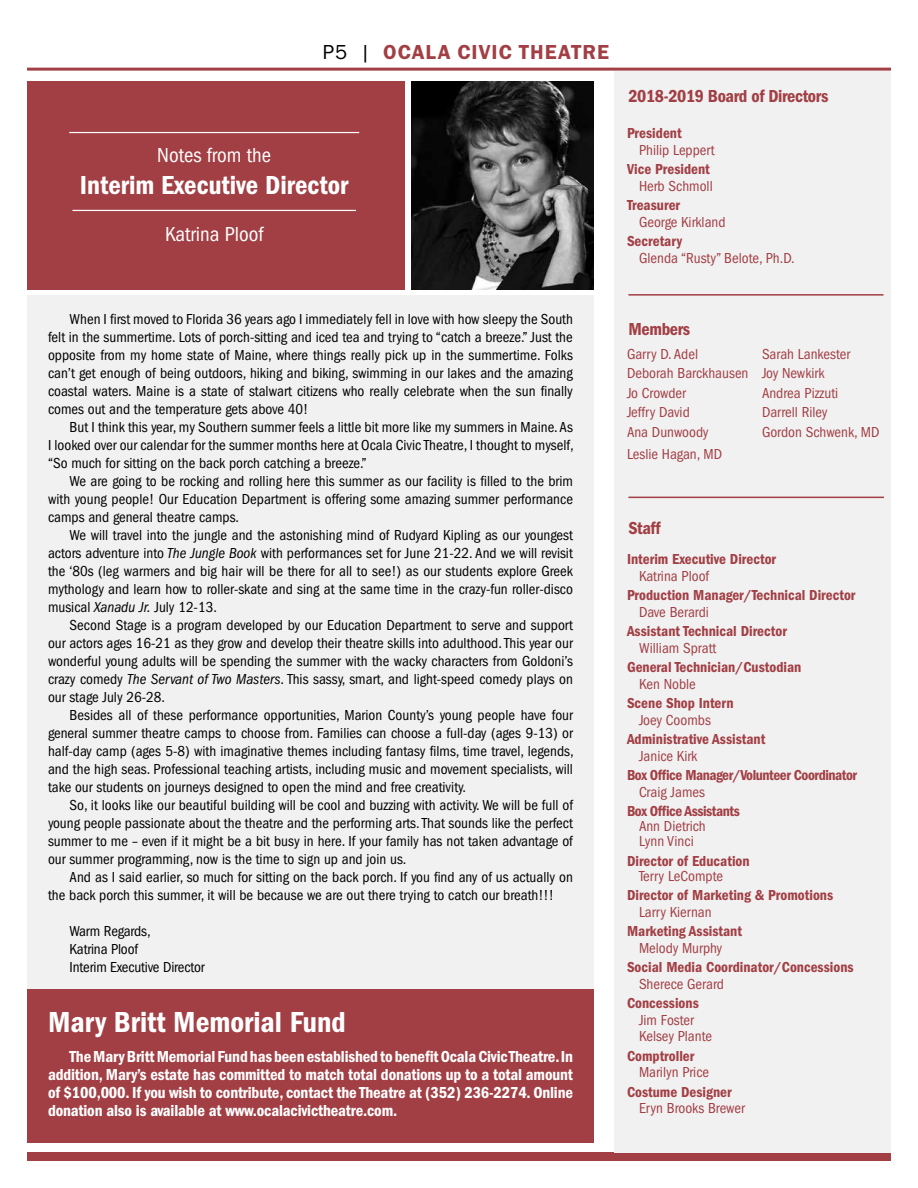
<style>
.page{position:relative;width:918px;height:1188px;background:#fff}
.page>*{position:absolute;margin:0;border:0;box-sizing:border-box;transform-origin:0 0}
.t1{font:600 condensed 30px "Franklin Gothic";color:#fff}
.t2{font:600 condensed 27px "Franklin Gothic";color:#fff}
.t3{font:condensed 21px "Franklin Gothic";color:#fff}
.t4{font:21px "Franklin Gothic URW Dem";letter-spacing:.05em;color:#a23f44}
.t5{font:600 condensed 18px "Franklin Gothic";letter-spacing:-.02em;color:#a23f44}
.t6{font:600 condensed 16.5px/18px "Franklin Gothic";letter-spacing:-.01em;color:#fff;text-align:justify}
.t7{font:condensed 15px/18px "Franklin Gothic";color:#000;text-align:justify}
.t8{font:condensed 15px/19.5px "Franklin Gothic";color:#a23f44}
.t9{font:600 condensed 15px "Franklin Gothic";color:#a23f44}
.t10{font:600 condensed 15px "Franklin Gothic";letter-spacing:-.03em;color:#a23f44}
.s1{font-family:"Franklin Gothic URW Boo";color:#000}
.s2{font-style:italic}
</style>
<div class="page">
<div style="left:27px;top:1153px;width:864px;height:8px;background:#a23f44"></div>
<hr style="left:27px;top:68px;width:864px;height:3px;background:#a23f44">
<div style="left:27px;top:295px;width:567px;height:845px;background:#f1f1f2"></div>
<div style="left:615px;top:71px;width:276px;height:1082px;background:#f1f1f2"></div>
<hr style="left:628px;top:294px;width:256px;height:2px;background:#a23f44">
<hr style="left:628px;top:497px;width:256px;height:1px;background:#a23f44">
<div style="left:27px;top:81px;width:378px;height:208px;background:#a23f44"></div>
<hr style="left:69px;top:132px;width:290px;height:1px;background:#fff">
<hr style="left:72px;top:210px;width:284px;height:1px;background:#fff">
<img style="left:411px;top:81px;width:183px;height:208px">
<div style="left:27px;top:989px;width:567px;height:154px;background:#a23f44"></div>
<h3 class="t4" style="left:322px;top:39px;width:288px"><span class="s1">P5 |</span> OCALA CIVIC THEATRE</h3>
<h3 class="t3" style="left:157px;top:144px;width:115px">Notes from the</h3>
<h2 class="t2" style="left:80px;top:170px;width:270px">Interim Executive Director</h2>
<h3 class="t3" style="left:165px;top:222px;width:100px">Katrina Ploof</h3>
<p class="t5" style="left:628px;top:86px;width:202px">2018-2019 Board of Directors</p>
<p class="t9" style="left:627px;top:125px;width:56px">President</p>
<p class="t8" style="left:639px;top:140px;width:77px">Philip Leppert</p>
<p class="t9" style="left:627px;top:161px;width:84px">Vice President</p>
<p class="t8" style="left:639px;top:176px;width:75px">Herb Schmoll</p>
<p class="t9" style="left:627px;top:197px;width:55px">Treasurer</p>
<p class="t8" style="left:639px;top:212px;width:88px">George Kirkland</p>
<p class="t9" style="left:627px;top:233px;width:57px">Secretary</p>
<p class="t8" style="left:639px;top:248px;width:157px">Glenda “Rusty” Belote, Ph.D.</p>
<p class="t7" style="left:48px;top:310px;width:526px;text-indent:22px">When I first moved to Florida 36 years ago I immediately fell in love with how sleepy the South felt in the summertime. Lots of porch-sitting and iced tea and trying to “catch a breeze.” Just the opposite from my home state of Maine, where things really pick up in the summertime. Folks can’t get enough of being outdoors, hiking and biking, swimming in our lakes and the amazing coastal waters. Maine is a state of stalwart citizens who really celebrate when the sun finally comes out and the temperature gets above 40!</p>
<p class="t7" style="left:48px;top:418px;width:527px;text-indent:22px">But I think this year, my Southern summer feels a little bit more like my summers in Maine. As I looked over our calendar for the summer months here at Ocala Civic Theatre, I thought to myself, “So much for sitting on the back porch catching a breeze.”</p>
<p class="t7" style="left:48px;top:472px;width:526px;text-indent:22px">We are going to be rocking and rolling here this summer as our facility is filled to the brim with young people! Our Education Department is offering some amazing summer performance camps and general theatre camps.</p>
<p class="t7" style="left:48px;top:526px;width:526px;text-indent:22px">We will travel into the jungle and the astonishing mind of Rudyard Kipling as our youngest actors adventure into <span class="s2">The Jungle Book</span> with performances set for June 21-22. And we will revisit the ‘80s (leg warmers and big hair will be there for all to see!) as our students explore Greek mythology and learn how to roller-skate and sing at the same time in the crazy-fun roller-disco musical <span class="s2">Xanadu Jr.</span> July 12-13.</p>
<p class="t7" style="left:48px;top:616px;width:526px;text-indent:22px">Second Stage is a program developed by our Education Department to serve and support our actors ages 16-21 as they grow and develop their theatre skills into adulthood. This year our wonderful young adults will be spending the summer with the wacky characters from Goldoni’s crazy comedy <span class="s2">The Servant of Two Masters</span>. This sassy, smart, and light-speed comedy plays on our stage July 26-28.</p>
<p class="t7" style="left:48px;top:706px;width:527px;text-indent:22px">Besides all of these performance opportunities, Marion County’s young people have four general summer theatre camps to choose from. Families can choose a full-day (ages 9-13) or half-day camp (ages 5-8) with imaginative themes including fantasy films, time travel, legends, and the high seas. Professional teaching artists, including music and movement specialists, will take our students on journeys designed to open the mind and free creativity.</p>
<p class="t7" style="left:48px;top:796px;width:526px;text-indent:22px">So, it looks like our beautiful building will be cool and buzzing with activity. We will be full of young people passionate about the theatre and the performing arts. That sounds like the perfect summer to me – even if it might be a bit busy in here. If your family has not taken advantage of our summer programming, now is the time to sign up and join us.</p>
<p class="t7" style="left:48px;top:868px;width:526px;text-indent:22px">And as I said earlier, so much for sitting on the back porch. If you find any of us actually on the back porch this summer, it will be because we are out there trying to catch our breath!!!</p>
<p class="t7" style="left:70px;top:922px;width:137px;text-align:left">Warm Regards,<br>Katrina Ploof<br>Interim Executive Director</p>
<h1 class="t1" style="left:48px;top:1005px;width:299px">Mary Britt Memorial Fund</h1>
<p class="t6" style="left:48px;top:1048px;width:526px;text-indent:22px">The Mary Britt Memorial Fund has been established to benefit Ocala Civic Theatre. In addition, Mary’s estate has committed to match total donations up to a total amount of $100,000. If you wish to contribute, contact the Theatre at (352) 236-2274. Online donation also is available at www.ocalacivictheatre.com.</p>
<p class="t5" style="left:628px;top:318px;width:63px">Members</p>
<p class="t8" style="left:627px;top:344px;width:123px">Garry D. Adel<br>Deborah Barckhausen<br>Jo Crowder<br>Jeffry David<br>Ana Dunwoody</p>
<p class="t8" style="left:627px;top:445px;width:97px">Leslie Hagan, MD</p>
<p class="t8" style="left:762px;top:344px;width:119px">Sarah Lankester<br>Joy Newkirk<br>Andrea Pizzuti<br>Darrell Riley<br>Gordon Schwenk, MD</p>
<p class="t5" style="left:628px;top:518px;width:34px">Staff</p>
<p class="t9" style="left:627px;top:551px;width:151px">Interim Executive Director</p>
<p class="t8" style="left:639px;top:566px;width:72px">Katrina Ploof</p>
<p class="t9" style="left:627px;top:587px;width:230px">Production Manager/Technical Director</p>
<p class="t8" style="left:639px;top:602px;width:72px">Dave Berardi</p>
<p class="t9" style="left:627px;top:623px;width:161px">Assistant Technical Director</p>
<p class="t8" style="left:639px;top:638px;width:79px">William Spratt</p>
<p class="t9" style="left:627px;top:659px;width:176px">General Technician/Custodian</p>
<p class="t8" style="left:639px;top:674px;width:58px">Ken Noble</p>
<p class="t9" style="left:627px;top:695px;width:108px">Scene Shop Intern</p>
<p class="t8" style="left:639px;top:710px;width:73px">Joey Coombs</p>
<p class="t9" style="left:627px;top:731px;width:140px">Administrative Assistant</p>
<p class="t8" style="left:639px;top:746px;width:60px">Janice Kirk</p>
<p class="t10" style="left:627px;top:767px;width:232px">Box Office Manager/Volunteer Coordinator</p>
<p class="t8" style="left:639px;top:782px;width:68px">Craig James</p>
<p class="t10" style="left:627px;top:803px;width:114px">Box Office Assistants</p>
<p class="t8" style="left:639px;top:819px;width:68px;line-height:15px">Ann Dietrich<br>Lynn Vinci</p>
<p class="t9" style="left:627px;top:852px;width:124px">Director of Education</p>
<p class="t8" style="left:639px;top:866px;width:86px">Terry LeCompte</p>
<p class="t9" style="left:627px;top:887px;width:208px">Director of Marketing &amp; Promotions</p>
<p class="t8" style="left:639px;top:902px;width:74px">Larry Kiernan</p>
<p class="t9" style="left:627px;top:923px;width:117px">Marketing Assistant</p>
<p class="t8" style="left:639px;top:938px;width:85px">Melody Murphy</p>
<p class="t9" style="left:627px;top:959px;width:228px">Social Media Coordinator/Concessions</p>
<p class="t8" style="left:639px;top:974px;width:86px">Sherece Gerard</p>
<p class="t9" style="left:627px;top:995px;width:73px">Concessions</p>
<p class="t8" style="left:639px;top:1012px;width:75px;line-height:16.5px">Jim Foster<br>Kelsey Plante</p>
<p class="t9" style="left:627px;top:1047px;width:69px">Comptroller</p>
<p class="t8" style="left:639px;top:1063px;width:72px">Marilyn Price</p>
<p class="t9" style="left:627px;top:1083px;width:106px">Costume Designer</p>
<p class="t8" style="left:639px;top:1099px;width:107px">Eryn Brooks Brewer</p>
</div>
